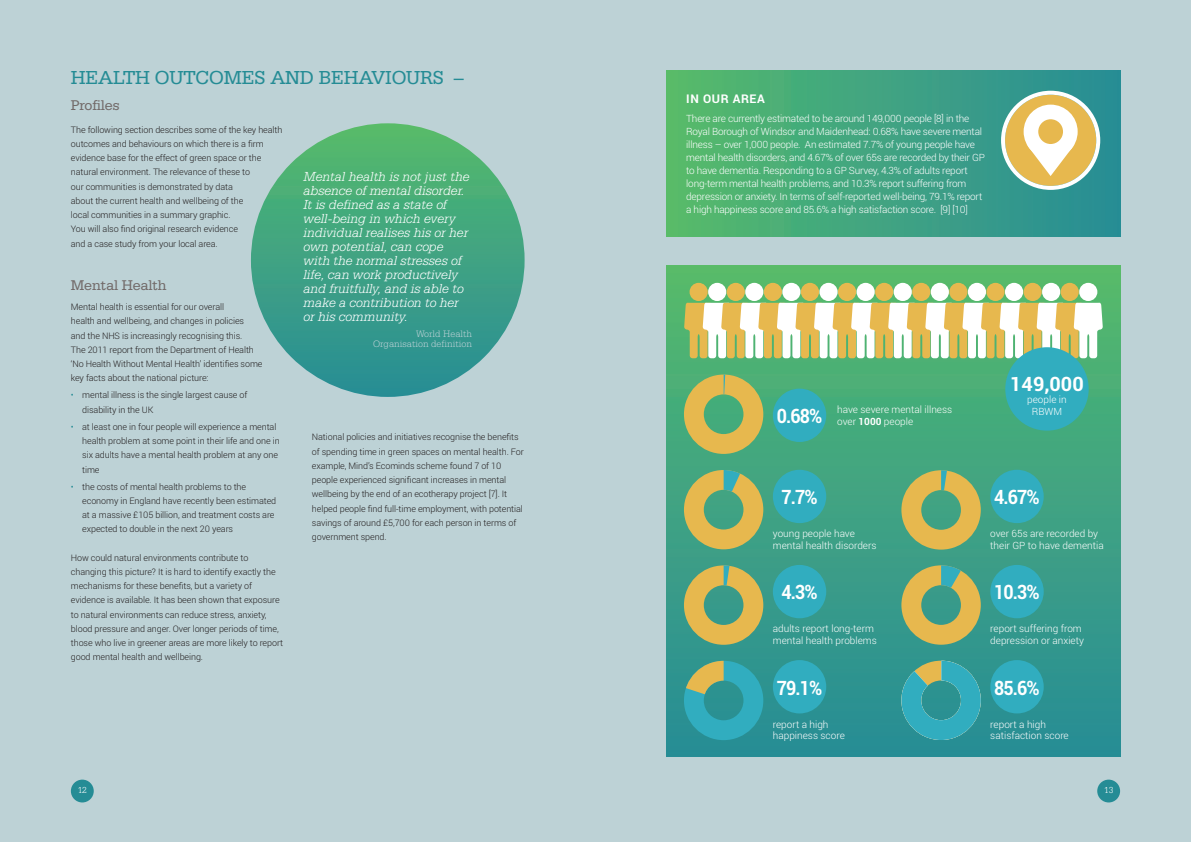
<style>
.page{position:relative;width:1191px;height:842px;background:#bdd2d6}
.page>*{position:absolute;margin:0;border:0;box-sizing:border-box;transform-origin:0 0}
.t1{font:20px "Serifa BT";letter-spacing:-.01em;color:#258c95}
.t2{font:700 19.8px "Roboto";letter-spacing:-.05em;color:#fff;scale:.9 1}
.t3{font:700 19.8px "Roboto";letter-spacing:-.05em;color:#fff}
.t4{font:15px "Serifa BT";letter-spacing:-.01em;color:#726a69}
.t5{font:italic 300 14px/14px "Serifa BT";letter-spacing:-.005em;color:#fff}
.t6{font:700 12px "Roboto";letter-spacing:.05em;color:#fff}
.t7{font:300 10px/13px "Roboto";letter-spacing:-.02em;color:#fff}
.t8{font:300 10px/11.5px "Roboto";color:#fff}
.t9{font:300 10px/10px "Serifa BT";color:#bdd2d6;text-align:right}
.t10{font:300 9.3px "Serifa BT";color:#fff}
.t11{font:300 9px/14.2px "Roboto";letter-spacing:-.01em;color:#231f20}
.s1{color:#258c95}
.s2{font-weight:700}
</style>
<div class="page">
<div style="left:71px;top:780px;width:23px;height:22px;background:#258c95;border-radius:50%"></div>
<svg style="left:251px;top:123px;width:273px;height:274px"></svg>
<div style="left:666px;top:71px;width:454px;height:166px;background:linear-gradient(to right,#57ba6b,#278c97)"></div>
<div style="left:1097px;top:780px;width:23px;height:22px;background:#258c95;border-radius:50%"></div>
<svg style="left:1001px;top:91px;width:99px;height:99px;background:#c5c89a"></svg>
<div style="left:1038px;top:119px;width:25px;height:25px;background:#e7b84e;border-radius:50%"></div>
<div style="left:666px;top:265px;width:454px;height:492px;background:linear-gradient(to bottom,#58ba6d,#268c97)"></div>
<div style="left:689px;top:283px;width:19px;height:18px;background:#e7b84e;border-radius:50%"></div>
<div style="left:708px;top:283px;width:18px;height:18px;background:#fff;border-radius:50%"></div>
<div style="left:726px;top:283px;width:19px;height:18px;background:#e7b84e;border-radius:50%"></div>
<div style="left:745px;top:283px;width:18px;height:18px;background:#fff;border-radius:50%"></div>
<div style="left:763px;top:283px;width:19px;height:18px;background:#e7b84e;border-radius:50%"></div>
<div style="left:782px;top:283px;width:18px;height:18px;background:#fff;border-radius:50%"></div>
<div style="left:801px;top:283px;width:18px;height:18px;background:#e7b84e;border-radius:50%"></div>
<div style="left:819px;top:283px;width:18px;height:18px;background:#fff;border-radius:50%"></div>
<div style="left:838px;top:283px;width:18px;height:18px;background:#e7b84e;border-radius:50%"></div>
<div style="left:856px;top:283px;width:18px;height:18px;background:#fff;border-radius:50%"></div>
<div style="left:875px;top:283px;width:18px;height:18px;background:#e7b84e;border-radius:50%"></div>
<div style="left:893px;top:283px;width:19px;height:18px;background:#fff;border-radius:50%"></div>
<div style="left:912px;top:283px;width:18px;height:18px;background:#e7b84e;border-radius:50%"></div>
<div style="left:930px;top:283px;width:19px;height:18px;background:#fff;border-radius:50%"></div>
<div style="left:949px;top:283px;width:18px;height:18px;background:#e7b84e;border-radius:50%"></div>
<div style="left:968px;top:283px;width:18px;height:18px;background:#fff;border-radius:50%"></div>
<div style="left:986px;top:283px;width:18px;height:18px;background:#e7b84e;border-radius:50%"></div>
<div style="left:1005px;top:283px;width:18px;height:18px;background:#fff;border-radius:50%"></div>
<div style="left:1023px;top:283px;width:18px;height:18px;background:#e7b84e;border-radius:50%"></div>
<div style="left:1042px;top:283px;width:18px;height:18px;background:#fff;border-radius:50%"></div>
<div style="left:1060px;top:283px;width:18px;height:18px;background:#e7b84e;border-radius:50%"></div>
<div style="left:1079px;top:283px;width:18px;height:18px;background:#fff;border-radius:50%"></div>
<svg style="left:684px;top:303px;width:418px;height:55px;background:#e6d8a3"></svg>
<div style="left:773px;top:470px;width:53px;height:53px;background:#31adbf;border-radius:50%"></div>
<svg style="left:684px;top:470px;width:79px;height:79px;background:#9bae68"></svg>
<div style="left:990px;top:470px;width:53px;height:53px;background:#31adbf;border-radius:50%"></div>
<svg style="left:901px;top:470px;width:79px;height:80px;background:#9fae65"></svg>
<div style="left:773px;top:565px;width:53px;height:53px;background:#31adbf;border-radius:50%"></div>
<svg style="left:684px;top:565px;width:79px;height:80px;background:#9bab68"></svg>
<div style="left:990px;top:565px;width:53px;height:53px;background:#31adbf;border-radius:50%"></div>
<svg style="left:901px;top:565px;width:79px;height:80px;background:#95aa6c"></svg>
<div style="left:773px;top:660px;width:53px;height:53px;background:#31adbf;border-radius:50%"></div>
<svg style="left:684px;top:661px;width:79px;height:79px;background:#44a39e"></svg>
<div style="left:990px;top:660px;width:53px;height:53px;background:#31adbf;border-radius:50%"></div>
<svg style="left:901px;top:661px;width:79px;height:79px;background:#3ea3a4"></svg>
<div style="left:773px;top:389px;width:53px;height:53px;background:#31adbf;border-radius:50%"></div>
<svg style="left:684px;top:375px;width:79px;height:79px;background:#a4b260"></svg>
<div style="left:1005px;top:347px;width:83px;height:84px;background:#31adbf;border-radius:50%"></div>
<h1 class="t1" style="left:71px;top:71px;width:394px">HEALTH OUTCOMES AND BEHAVIOURS –</h1>
<h3 class="t4" style="left:71px;top:101px;width:51px">Profiles</h3>
<p class="t11" style="left:71px;top:123px;width:213px">The following section describes some of the key health outcomes and behaviours on which there is a firm evidence base for the effect of green space or the natural environment. The relevance of these to<br>our communities is demonstrated by data<br>about the current health and wellbeing of the<br>local communities in a summary graphic.<br>You will also find original research evidence<br>and a case study from your local area.</p>
<h3 class="t4" style="left:71px;top:280px;width:97px">Mental Health</h3>
<p class="t11" style="left:71px;top:300px;width:193px">Mental health is essential for our overall<br>health and wellbeing, and changes in policies<br>and the NHS is increasingly recognising this.<br>The 2011 report from the Department of Health ‘No Health Without Mental Health’ identifies some key facts about the national picture:</p>
<p class="t11" style="left:82px;top:388px;width:167px;text-indent:-11px"><span class="s1">•</span> mental illness is the single largest cause of disability in the UK</p>
<p class="t11" style="left:82px;top:420px;width:199px;text-indent:-11px"><span class="s1">•</span> at least one in four people will experience a mental health problem at some point in their life and one in six adults have a mental health problem at any one time</p>
<p class="t11" style="left:82px;top:479px;width:195px;text-indent:-11px"><span class="s1">•</span> the costs of mental health problems to the economy in England have recently been estimated at a massive £105 billion, and treatment costs are expected to double in the next 20 years</p>
<p class="t11" style="left:71px;top:550px;width:214px">How could natural environments contribute to changing this picture? It is hard to identify exactly the mechanisms for these benefits, but a variety of evidence is available. It has been shown that exposure to natural environments can reduce stress, anxiety, blood pressure and anger. Over longer periods of time, those who live in greener areas are more likely to report good mental health and wellbeing.</p>
<p class="t5" style="left:303px;top:171px;width:168px">Mental health is not just the absence of mental disorder.<br>It is defined as a state of well-being in which every individual realises his or her own potential, can cope with the normal stresses of life, can work productively and fruitfully, and is able to make a contribution to her or his community.</p>
<p class="t9" style="left:373px;top:329px;width:100px">World Health<br>Organisation definition</p>
<p class="t11" style="left:312px;top:430px;width:213px">National policies and initiatives recognise the benefits of spending time in green spaces on mental health. For example, Mind’s Ecominds scheme found 7 of 10 people experienced significant increases in mental wellbeing by the end of an ecotherapy project [7]. It helped people find full-time employment, with potential savings of around £5,700 for each person in terms of government spend.</p>
<p class="t10" style="left:78px;top:787px;width:11px">12</p>
<h3 class="t6" style="left:686px;top:92px;width:80px">IN OUR AREA</h3>
<p class="t7" style="left:686px;top:112px;width:300px">There are currently estimated to be around 149,000 people [8] in the Royal Borough of Windsor and Maidenhead: 0.68% have severe mental illness – over 1,000 people. An estimated 7.7% of young people have mental health disorders, and 4.67% of over 65s are recorded by their GP to have dementia. Responding to a GP Survey, 4.3% of adults report long-term mental health problems, and 10.3% report suffering from depression or anxiety. In terms of self-reported well-being, 79.1% report a high happiness score and 85.6% a high satisfaction score. [9] [10]</p>
<h2 class="t2" style="left:776px;top:405px;width:52px">0.68%</h2>
<p class="t8" style="left:837px;top:404px;width:117px">have severe mental illness over <span class="s2">1000</span> people</p>
<h2 class="t3" style="left:1010px;top:373px;width:75px">149,000</h2>
<p class="t8" style="left:1027px;top:394px;width:41px;text-align:center">people in<br>RBWM</p>
<h2 class="t2" style="left:781px;top:486px;width:42px">7.7%</h2>
<p class="t8" style="left:773px;top:528px;width:105px">young people have mental health disorders</p>
<h2 class="t2" style="left:781px;top:581px;width:42px">4.3%</h2>
<p class="t8" style="left:773px;top:623px;width:106px">adults report long-term mental health problems</p>
<h2 class="t2" style="left:776px;top:676px;width:52px">79.1%</h2>
<p class="t8" style="left:773px;top:718px;width:73px">report a high happiness score</p>
<h2 class="t2" style="left:994px;top:486px;width:52px">4.67%</h2>
<p class="t8" style="left:990px;top:528px;width:115px">over 65s are recorded by their GP to have dementia</p>
<h2 class="t2" style="left:994px;top:581px;width:52px">10.3%</h2>
<p class="t8" style="left:990px;top:623px;width:95px">report suffering from depression or anxiety</p>
<h2 class="t2" style="left:994px;top:676px;width:52px">85.6%</h2>
<p class="t8" style="left:990px;top:718px;width:80px">report a high satisfaction score</p>
<p class="t10" style="left:1104px;top:787px;width:11px">13</p>
</div>
